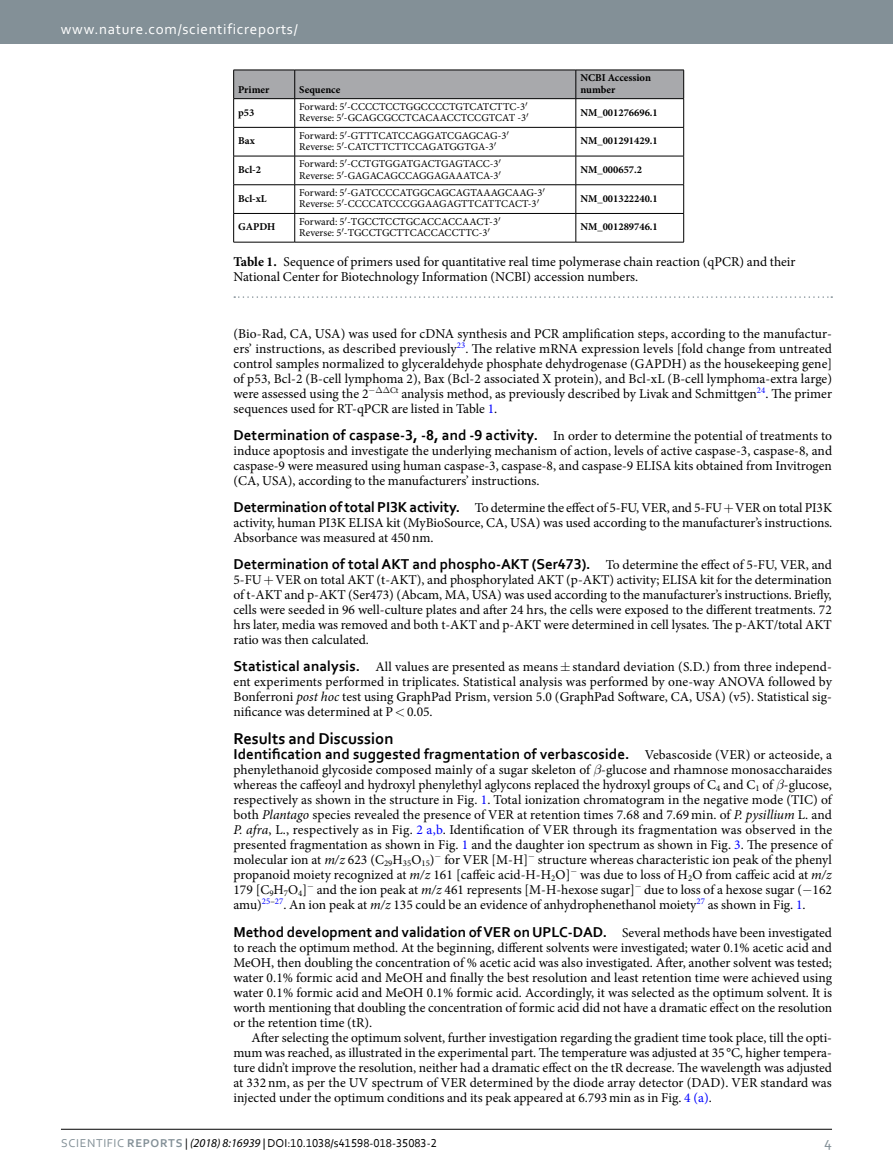
<style>
.page{position:relative;width:893px;height:1174px;background:#fff}
.page>*{position:absolute;margin:0;border:0;box-sizing:border-box;transform-origin:0 0}
.t1{font:700 16.5px "Corbel";color:#000}
.t2{font:700 15px "Corbel";color:#000}
.t3{font:15px "Corbel 2";letter-spacing:.045em;color:#fff}
.t4{font:15px "Corbel 2";color:#839097}
.t5{font:13.5px/15px "Minion Pro";color:#000;text-align:justify}
.t6{font:12px "Corbel";color:#000}
.t7{font:10.5px/11.2px "Minion Pro";color:#000}
.t8{font:700 10.5px/11.2px "Minion Pro";color:#000}
.s1{font-weight:700}
.s2{color:#00f}
.s3{font-family:"Corbel";font-weight:700;font-size:15px}
.s4{font-family:"Minion Pro";font-weight:400;font-size:13.5px}
.s5{font-style:italic}
.s6{font-family:"Corbel 2";color:#839097}
.s7{font-family:"Corbel Bold 2";color:#839097}
.s8{font-family:"Corbel 2"}
.s9{font-family:"Myriad Pro";font-style:italic}
</style>
<div class="page">
<div style="left:0;top:0;width:893px;height:43px;background:#839097"></div>
<hr style="left:61px;top:1129px;width:771px;height:1px;background:#000">
<svg style="left:234px;top:296px;width:598px;height:2px"></svg>
<hr style="left:233px;top:242px;width:62px;height:1px;background:#000">
<hr style="left:295px;top:242px;width:281px;height:1px;background:#000">
<hr style="left:576px;top:242px;width:108px;height:1px;background:#000">
<svg style="left:233px;top:70px;width:451px;height:172px"></svg>
<p class="t3" style="left:61px;top:19px;width:238px">www.nature.com/scientificreports/</p>
<p class="t8" style="left:238px;top:84px;width:33px">Primer</p>
<p class="t8" style="left:299px;top:84px;width:43px">Sequence</p>
<p class="t8" style="left:580px;top:72px;width:72px">NCBI Accession number</p>
<p class="t8" style="left:238px;top:107px;width:18px">p53</p>
<p class="t7" style="left:299px;top:101px;width:228px">Forward: 5 -CCCCTCCTGGCCCCTGTCATCTTC-3<br>Reverse: 5 -GCAGCGCCTCACAACCTCCGTCAT -3</p>
<p class="t8" style="left:580px;top:107px;width:79px">NM_001276696.1</p>
<p class="t8" style="left:238px;top:135px;width:18px">Bax</p>
<p class="t7" style="left:299px;top:130px;width:209px">Forward: 5 -GTTTCATCCAGGATCGAGCAG-3<br>Reverse: 5 -CATCTTCTTCCAGATGGTGA-3</p>
<p class="t8" style="left:580px;top:135px;width:79px">NM_001291429.1</p>
<p class="t8" style="left:238px;top:164px;width:24px">Bcl-2</p>
<p class="t7" style="left:299px;top:158px;width:201px">Forward: 5 -CCTGTGGATGACTGAGTACC-3<br>Reverse: 5 -GAGACAGCCAGGAGAAATCA-3</p>
<p class="t8" style="left:580px;top:164px;width:63px">NM_000657.2</p>
<p class="t8" style="left:238px;top:193px;width:30px">Bcl-xL</p>
<p class="t7" style="left:299px;top:187px;width:245px">Forward: 5 -GATCCCCATGGCAGCAGTAAAGCAAG-3<br>Reverse: 5 -CCCCATCCCGGAAGAGTTCATTCACT-3</p>
<p class="t8" style="left:580px;top:193px;width:79px">NM_001322240.1</p>
<p class="t8" style="left:238px;top:221px;width:39px">GAPDH</p>
<p class="t7" style="left:299px;top:216px;width:200px">Forward: 5 -TGCCTCCTGCACCACCAACT-3<br>Reverse: 5 -TGCCTGCTTCACCACCTTC-3</p>
<p class="t8" style="left:580px;top:221px;width:79px">NM_001289746.1</p>
<p class="t5" style="left:233px;top:255px;width:564px"><span class="s1">Table 1.</span> Sequence of primers used for quantitative real time polymerase chain reaction (qPCR) and their<br>National Center for Biotechnology Information (NCBI) accession numbers.</p>
<p class="t5" style="left:233px;top:326px;width:600px">(Bio-Rad, CA, USA) was used for cDNA synthesis and PCR amplification steps, according to the manufactur&shy;ers’ instructions, as described previously<sup>23</sup>. The relative mRNA expression levels [fold change from untreated control samples normalized to glyceraldehyde phosphate dehydrogenase (GAPDH) as the housekeeping gene] of p53, Bcl-2 (B-cell lymphoma 2), Bax (Bcl-2 associated X protein), and Bcl-xL (B-cell lymphoma-extra large) were assessed using the 2−</p>
<p class="t5" style="left:233px;top:386px;width:600px;text-indent:157px"><sup>Ct</sup> analysis method, as previously described by Livak and Schmittgen<sup>24</sup>. The primer sequences used for RT-qPCR are listed in Table <span class="s2">1</span>.</p>
<p class="t5" style="left:233px;top:428px;width:600px"><span class="s3">Determination of caspase-3, -8, and -9 activity.</span> In order to determine the potential of treatments to induce apoptosis and investigate the underlying mechanism of action, levels of active caspase-3, caspase-8, and caspase-9 were measured using human caspase-3, caspase-8, and caspase-9 ELISA kits obtained from Invitrogen (CA, USA), according to the manufacturers’ instructions.</p>
<p class="t5" style="left:233px;top:500px;width:600px"><span class="s3">Determination of total PI3K activity.</span> To determine the effect of 5-FU, VER, and 5-FU VER on total PI3K activity, human PI3K ELISA kit (MyBioSource, CA, USA) was used according to the manufacturer’s instructions.<br>Absorbance was measured at 450nm.</p>
<p class="t2" style="left:233px;top:554px;width:600px">Determination of total AKT and phospho-AKT (Ser473). <span class="s4">To determine the effect of 5-FU, VER, and</span></p>
<p class="t5" style="left:233px;top:572px;width:600px">5-FU VER on total AKT (t-AKT), and phosphorylated AKT (p-AKT) activity; ELISA kit for the determination of t-AKT and p-AKT (Ser473) (Abcam, MA, USA) was used according to the manufacturer’s instructions. Briefly, cells were seeded in 96 well-culture plates and after 24 hrs, the cells were exposed to the different treatments. 72 hrs later, media was removed and both t-AKT and p-AKT were determined in cell lysates. The p-AKT/total AKT ratio was then calculated.</p>
<p class="t5" style="left:233px;top:659px;width:600px"><span class="s3">Statistical analysis.</span> All values are presented as means standard deviation (S.D.) from three independ&shy;ent experiments performed in triplicates. Statistical analysis was performed by one-way ANOVA followed by Bonferroni <span class="s5">post hoc</span> test using GraphPad Prism, version 5.0 (GraphPad Software, CA, USA) (v5). Statistical sig&shy;nificance was determined at P 0.05.</p>
<p class="t1" style="left:233px;top:728px;width:162px">Results and Discussion</p>
<p class="t2" style="left:233px;top:744px;width:600px">Identification and suggested fragmentation of verbascoside. <span class="s4">Vebascoside (VER) or acteoside, a</span></p>
<p class="t5" style="left:233px;top:762px;width:600px">phenylethanoid glycoside composed mainly of a sugar skeleton of -glucose and rhamnose monosaccharaides whereas the caffeoyl and hydroxyl phenylethyl aglycons replaced the hydroxyl groups of C<sub>4</sub> and C<sub>1</sub> of -glucose, respectively as shown in the structure in Fig. <span class="s2">1</span>. Total ionization chromatogram in the negative mode (TIC) of both <span class="s5">Plantago</span> species revealed the presence of VER at retention times 7.68 and 7.69 min. of <span class="s5">P. pysillium</span> L. and <span class="s5">P. afra</span>, L., respectively as in Fig. <span class="s2">2 a,b</span>. Identification of VER through its fragmentation was observed in the presented fragmentation as shown in Fig. <span class="s2">1</span> and the daughter ion spectrum as shown in Fig. <span class="s2">3</span>. The presence of molecular ion at <span class="s5">m/z</span> 623 (C<sub>29</sub>H<sub>35</sub>O<sub>15</sub>)− for VER [M-H]− structure whereas characteristic ion peak of the phenyl propanoid moiety recognized at <span class="s5">m/z</span> 161 [caffeic acid-H-H<sub>2</sub>O]− was due to loss of H<sub>2</sub>O from caffeic acid at <span class="s5">m/z </span>179 [C<sub>9</sub>H<sub>7</sub>O<sub>4</sub>]− and the ion peak at <span class="s5">m/z</span> 461 represents [M-H-hexose sugar]− due to loss of a hexose sugar (−162 amu)<sup>25</sup><sup>–</sup><sup>27</sup>. An ion peak at <span class="s5">m/z</span> 135 could be an evidence of anhydrophenethanol moiety<sup>27</sup> as shown in Fig. <span class="s2">1</span>.</p>
<p class="t2" style="left:233px;top:922px;width:600px">Method development and validation of VER on UPLC-DAD. <span class="s4">Several methods have been investigated</span></p>
<p class="t5" style="left:233px;top:940px;width:600px">to reach the optimum method. At the beginning, different solvents were investigated; water 0.1% acetic acid and MeOH, then doubling the concentration of % acetic acid was also investigated. After, another solvent was tested; water 0.1% formic acid and MeOH and finally the best resolution and least retention time were achieved using water 0.1% formic acid and MeOH 0.1% formic acid. Accordingly, it was selected as the optimum solvent. It is worth mentioning that doubling the concentration of formic acid did not have a dramatic effect on the resolution or the retention time (tR).</p>
<p class="t5" style="left:233px;top:1030px;width:600px;text-indent:18px">After selecting the optimum solvent, further investigation regarding the gradient time took place, till the opti&shy;mum was reached, as illustrated in the experimental part. The temperature was adjusted at 35 °C, higher tempera&shy;ture didn’t improve the resolution, neither had a dramatic effect on the tR decrease. The wavelength was adjusted at 332 nm, as per the UV spectrum of VER determined by the diode array detector (DAD). VER standard was injected under the optimum conditions and its peak appeared at 6.793min as in Fig. <span class="s2">4 (a)</span>.</p>
<p class="t6" style="left:61px;top:1135px;width:377px"><span class="s6">SCiEnTiFiC</span> <span class="s7">REPORTS</span> <span class="s8">|</span> <span class="s9">(2018) 8:16939</span> | DOI:10.1038/s41598-018-35083-2</p>
<p class="t4" style="left:824px;top:1132px;width:9px">4</p>
</div>
